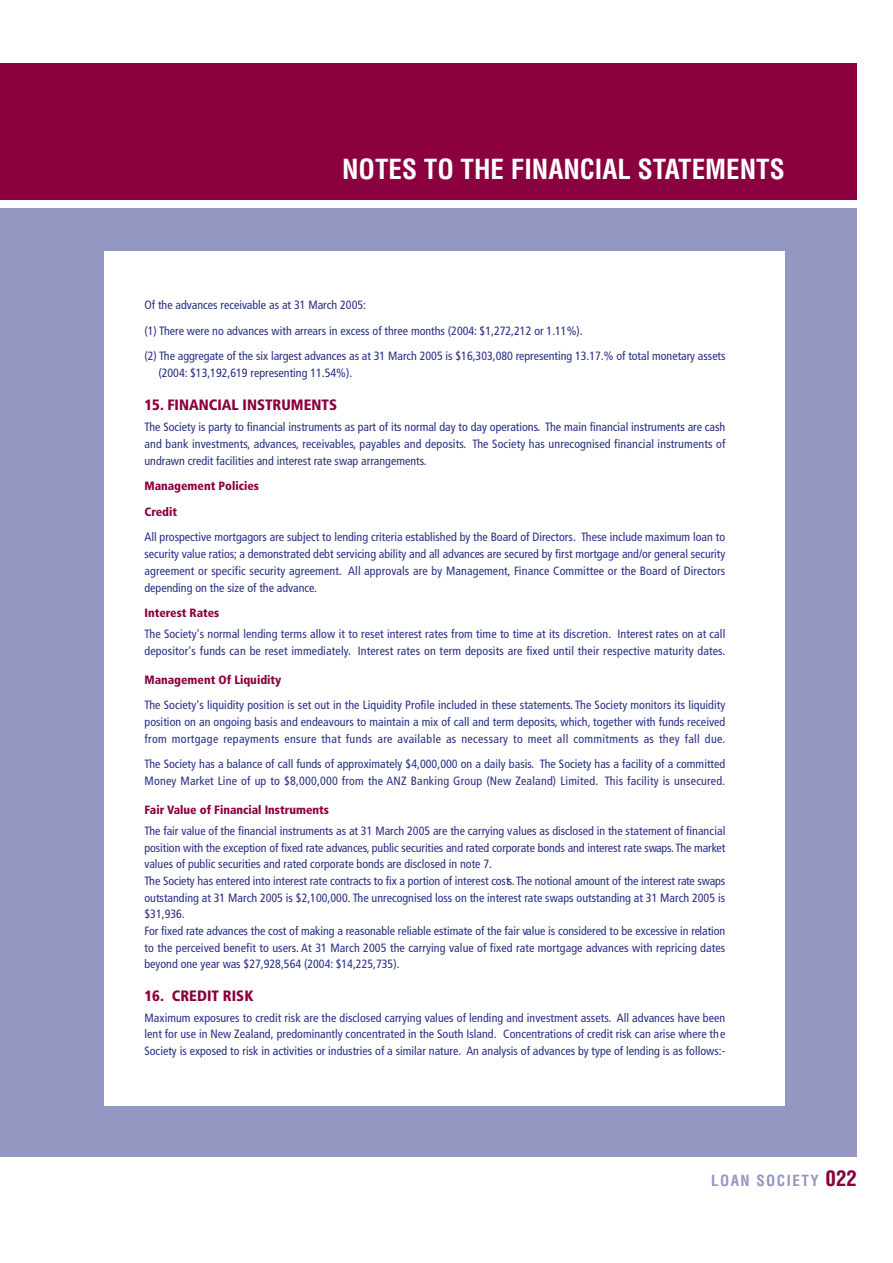
<style>
.page{position:relative;width:893px;height:1263px;background:#fff}
.page>*{position:absolute;margin:0;border:0;box-sizing:border-box;transform-origin:0 0}
.t1{font:700 condensed 27px "Helvetica";color:#fff}
.t2{font:900 condensed 15px "Frutiger";color:#8b003e}
.t3{font:700 condensed 15px "Helvetica";letter-spacing:.1em;color:#9497c1}
.t4{font:condensed 12px/16.6px "Frutiger";color:#282e83}
.s1{font-weight:900;color:#8b003e}
.s2{font-size:21px;color:#8b003e}
</style>
<div class="page">
<div style="left:0;top:64px;width:857px;height:136px;background:#8b003e"></div>
<div style="left:0;top:208px;width:857px;height:948px;background:#9497c1"></div>
<div style="left:104px;top:251px;width:681px;height:854px;background:#fff"></div>
<p class="t1" style="left:342px;top:153px;width:444px">NOTES TO THE FINANCIAL STATEMENTS</p>
<p class="t4" style="left:145px;top:292px;width:583px;line-height:25.5px">Of the advances receivable as at 31 March 2005:<br>(1) There were no advances with arrears in excess of three months (2004: $1,272,212 or 1.11%).<br>(2) The aggregate of the six largest advances as at 31 March 2005 is $16,303,080 representing 13.17.% of total monetary assets</p>
<p class="t4" style="left:158px;top:365px;width:195px">(2004: $13,192,619 representing 11.54%).</p>
<p class="t2" style="left:145px;top:395px;width:194px">15. FINANCIAL INSTRUMENTS</p>
<p class="t4" style="left:145px;top:418px;width:582px;text-align:justify">The Society is party to financial instruments as part of its normal day to day operations. The main financial instruments are cash and bank investments, advances, receivables, payables and deposits. The Society has unrecognised financial instruments of undrawn credit facilities and interest rate swap arrangements.</p>
<p class="t4" style="left:145px;top:473px;width:582px;line-height:25.5px"><span class="s1">Management Policies<br>Credit<br></span>All prospective mortgagors are subject to lending criteria established by the Board of Directors. These include maximum loan to</p>
<p class="t4" style="left:145px;top:545px;width:582px;text-align:justify">security value ratios; a demonstrated debt servicing ability and all advances are secured by first mortgage and/or general security agreement or specific security agreement. All approvals are by Management, Finance Committee or the Board of Directors depending on the size of the advance.</p>
<p class="t4" style="left:145px;top:603px;width:582px;line-height:20.9px"><span class="s1">Interest Rates<br></span>The Society's normal lending terms allow it to reset interest rates from time to time at its discretion. Interest rates on at call</p>
<p class="t4" style="left:145px;top:642px;width:582px">depositor's funds can be reset immediately. Interest rates on term deposits are fixed until their respective maturity dates.</p>
<p class="t4" style="left:145px;top:667px;width:582px;line-height:25.2px"><span class="s1">Management Of Liquidity<br></span>The Society's liquidity position is set out in the Liquidity Profile included in these statements. The Society monitors its liquidity</p>
<p class="t4" style="left:145px;top:713px;width:582px">position on an ongoing basis and endeavours to maintain a mix of call and term deposits, which, together with funds received from mortgage repayments ensure that funds are available as necessary to meet all commitments as they fall due.</p>
<p class="t4" style="left:145px;top:755px;width:582px">The Society has a balance of call funds of approximately $4,000,000 on a daily basis. The Society has a facility of a committed<br>Money Market Line of up to $8,000,000 from the ANZ Banking Group (New Zealand) Limited. This facility is unsecured.</p>
<p class="t4" style="left:145px;top:799px;width:582px;line-height:20.9px"><span class="s1">Fair Value of Financial Instruments<br></span>The fair value of the financial instruments as at 31 March 2005 are the carrying values as disclosed in the statement of financial</p>
<p class="t4" style="left:145px;top:839px;width:582px">position with the exception of fixed rate advances, public securities and rated corporate bonds and interest rate swaps. The market values of public securities and rated corporate bonds are disclosed in note 7.<br>The Society has entered into interest rate contracts to fix a portion of interest costs. The notional amount of the interest rate swaps outstanding at 31 March 2005 is $2,100,000. The unrecognised loss on the interest rate swaps outstanding at 31 March 2005 is $31,936.<br>For fixed rate advances the cost of making a reasonable reliable estimate of the fair value is considered to be excessive in relation to the perceived benefit to users. At 31 March 2005 the carrying value of fixed rate mortgage advances with repricing dates beyond one year was $27,928,564 (2004: $14,225,735).</p>
<p class="t2" style="left:145px;top:986px;width:110px">16. CREDIT RISK</p>
<p class="t4" style="left:145px;top:1009px;width:582px;text-align:justify">Maximum exposures to credit risk are the disclosed carrying values of lending and investment assets. All advances have been lent for use in New Zealand, predominantly concentrated in the South Island. Concentrations of credit risk can arise where the Society is exposed to risk in activities or industries of a similar nature. An analysis of advances by type of lending is as follows:-</p>
<p class="t3" style="left:711px;top:1171px;width:148px">LOAN SOCIETY <span class="s2">022</span></p>
</div>
